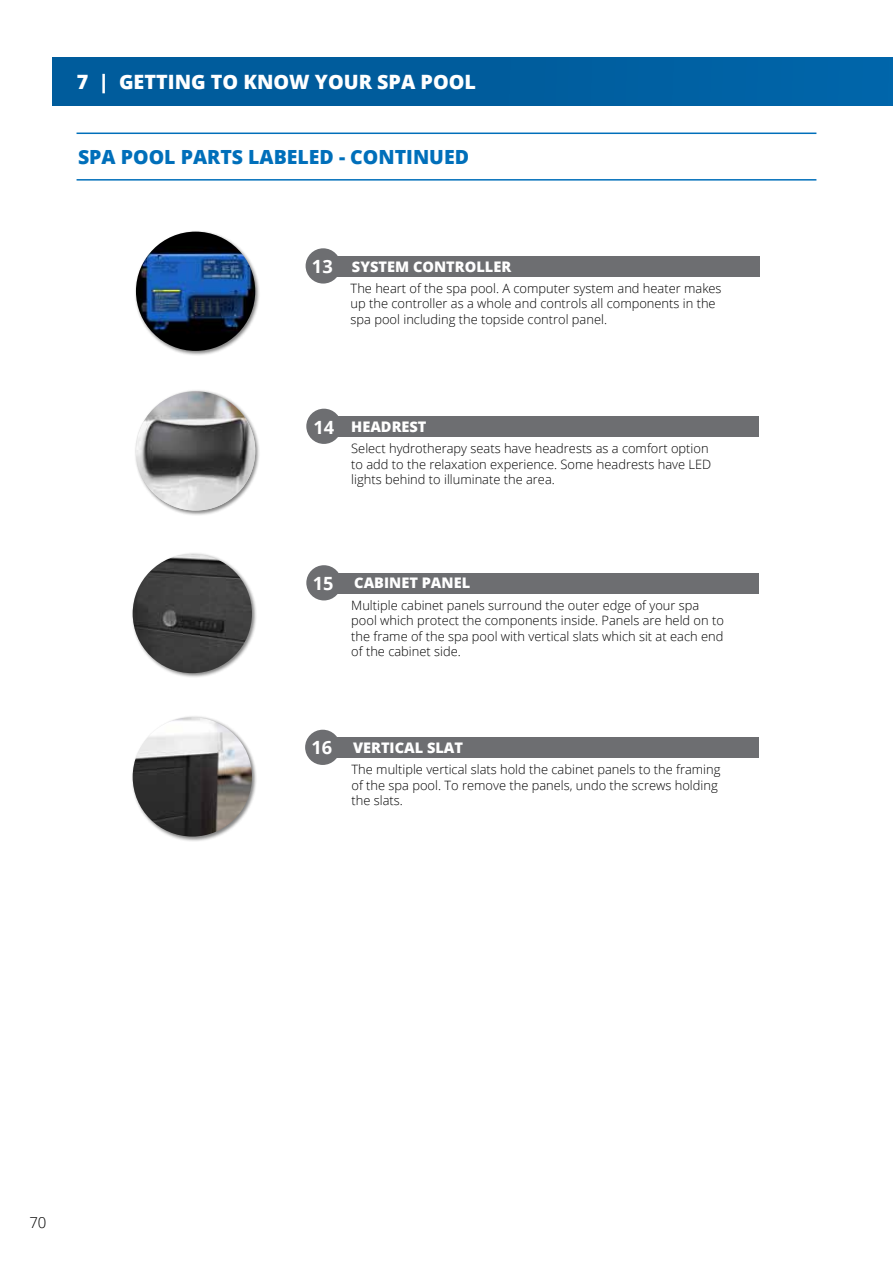
<style>
.page{position:relative;width:893px;height:1263px;background:#fff}
.page>*{position:absolute;margin:0;border:0;box-sizing:border-box;transform-origin:0 0}
.t1{font:800 19.8px "Open Sans";color:#fff}
.t2{font:800 19.5px "Open Sans";color:#006fba}
.t3{font:300 15px "Open Sans";color:#000}
.t4{font:800 14.55px "Open Sans";color:#fff}
.t5{font:300 12.9px/15.5px "Open Sans";color:#000}
.s1{font-weight:700;font-size:18.3px}
</style>
<div class="page">
<div style="left:52px;top:57px;width:841px;height:48px;background:linear-gradient(to right,#005a98,#0063a7)"></div>
<div style="left:324px;top:737px;width:435px;height:21px;background:#6d6e71"></div>
<div style="left:305px;top:730px;width:35px;height:35px;background:#6d6e71;border-radius:50%"></div>
<div style="left:326px;top:573px;width:433px;height:21px;background:#6d6e71"></div>
<div style="left:306px;top:565px;width:36px;height:35px;background:#6d6e71;border-radius:50%"></div>
<div style="left:331px;top:416px;width:428px;height:21px;background:#6d6e71"></div>
<div style="left:306px;top:409px;width:36px;height:35px;background:#6d6e71;border-radius:50%"></div>
<div style="left:329px;top:256px;width:430px;height:21px;background:#6d6e71"></div>
<div style="left:306px;top:248px;width:35px;height:36px;background:#6d6e71;border-radius:50%"></div>
<div style="left:131px;top:552px;width:126px;height:126px;background:#000;opacity:.5"></div>
<img style="left:133px;top:554px;width:119px;height:119px;border-radius:60px">
<div style="left:131px;top:715px;width:126px;height:127px;background:#000;opacity:.5"></div>
<img style="left:133px;top:717px;width:119px;height:119px;border-radius:60px">
<div style="left:134px;top:230px;width:127px;height:126px;background:#000;opacity:.5"></div>
<img style="left:136px;top:232px;width:119px;height:119px;border-radius:60px">
<div style="left:134px;top:389px;width:127px;height:127px;background:#000;opacity:.5"></div>
<img style="left:136px;top:391px;width:119px;height:120px;border-radius:60px">
<hr style="left:77px;top:179px;width:739px;height:2px;background:#006fba">
<hr style="left:77px;top:133px;width:739px;height:1px;background:#006fba">
<h1 class="t1" style="left:77px;top:67px;width:401px">7 | GETTING TO KNOW YOUR SPA POOL</h1>
<h2 class="t2" style="left:78px;top:142px;width:393px">SPA POOL PARTS LABELED - CONTINUED</h2>
<p class="t4" style="left:312px;top:255px;width:201px"><span class="s1">13</span> SYSTEM CONTROLLER</p>
<p class="t5" style="left:351px;top:280px;width:373px">The heart of the spa pool. A computer system and heater makes up the controller as a whole and controls all components in the spa pool including the topside control panel.</p>
<p class="t4" style="left:313px;top:416px;width:115px"><span class="s1">14</span> HEADREST</p>
<p class="t5" style="left:351px;top:440px;width:362px">Select hydrotherapy seats have headrests as a comfort option to add to the relaxation experience. Some headrests have LED lights behind to illuminate the area.</p>
<p class="t4" style="left:313px;top:572px;width:159px"><span class="s1">15</span> CABINET PANEL</p>
<p class="t5" style="left:351px;top:597px;width:374px">Multiple cabinet panels surround the outer edge of your spa pool which protect the components inside. Panels are held on to the frame of the spa pool with vertical slats which sit at each end of the cabinet side.</p>
<p class="t4" style="left:311px;top:737px;width:153px"><span class="s1">16</span> VERTICAL SLAT</p>
<p class="t5" style="left:352px;top:761px;width:370px">The multiple vertical slats hold the cabinet panels to the framing of the spa pool. To remove the panels, undo the screws holding the slats.</p>
<p class="t3" style="left:29px;top:1212px;width:19px">70</p>
</div>
